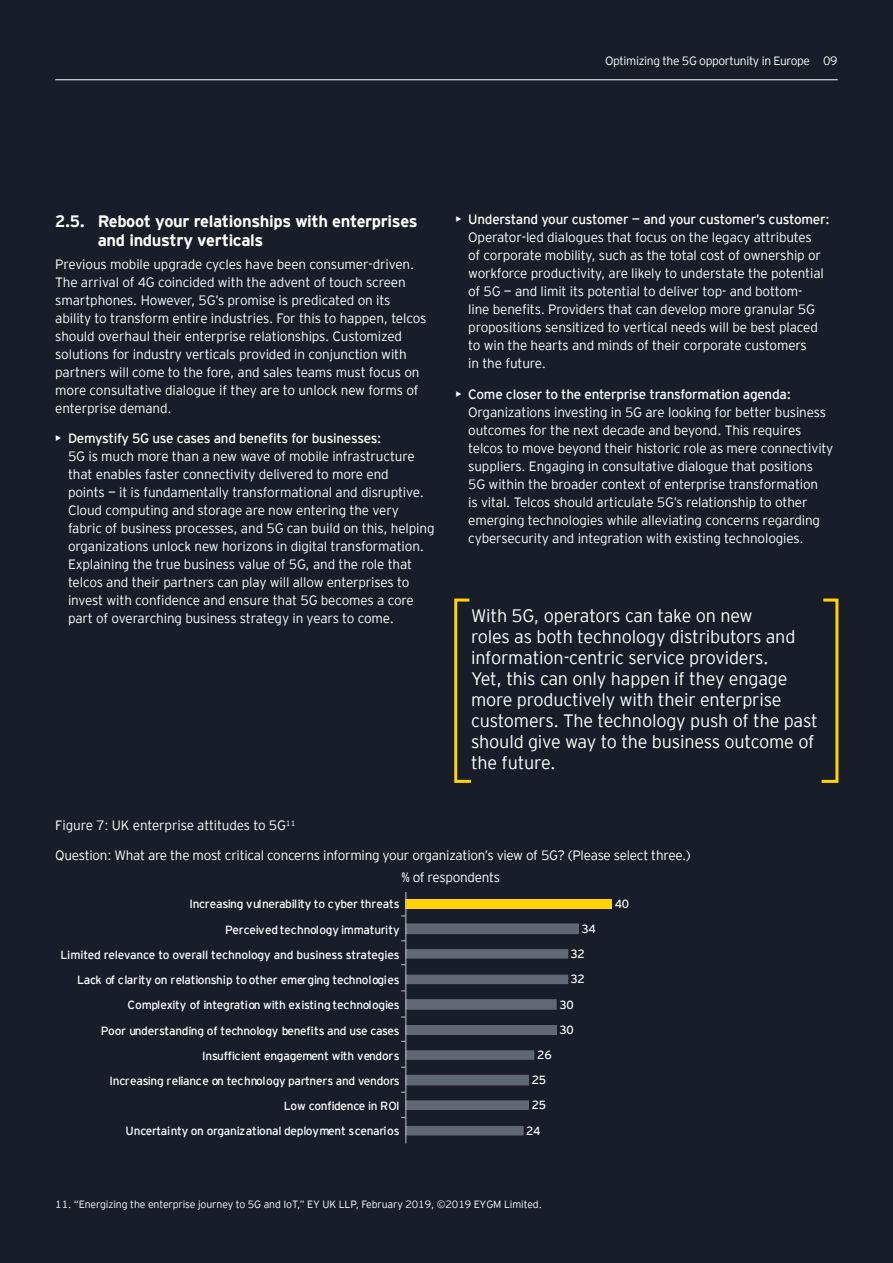
<style>
.page{position:relative;width:893px;height:1263px;background:#181d29}
.page>*{position:absolute;margin:0;border:0;box-sizing:border-box;transform-origin:0 0}
.t1{font:300 18px/21px "EY Interstate";letter-spacing:-.01em;color:#fff}
.t2{font:700 16.5px/19.5px "EY Interstate";letter-spacing:-.02em;color:#fff}
.t3{font:300 13.5px/18px "EY Interstate";letter-spacing:-.01em;color:#fff}
.t4{font:13.5px "EY Interstate";letter-spacing:-.02em;color:#fff}
.t5{font:300 12px "EY Interstate";letter-spacing:-.03em;color:#fff}
.t6{font:11.85px "EY Interstate";letter-spacing:-.02em;color:#fff}
.t7{font:300 10.5px "EY Interstate";letter-spacing:-.01em;color:#fff}
</style>
<div class="page">
<hr style="left:55px;top:79px;width:783px;height:1px;background:#fff">
<div style="left:405px;top:899px;width:207px;height:9px;background:#ffd500"></div>
<hr style="left:405px;top:893px;width:1px;height:250px;background:#b5b9bc">
<svg style="left:401px;top:923px;width:178px;height:212px"></svg>
<svg style="left:454px;top:598px;width:18px;height:185px"></svg>
<svg style="left:821px;top:598px;width:18px;height:185px"></svg>
<p class="t5" style="left:605px;top:52px;width:234px">Optimizing the 5G opportunity in Europe 09</p>
<p class="t2" style="left:98px;top:210px;width:321px;text-indent:-43px">2.5. Reboot your relationships with enterprises and industry verticals</p>
<p class="t3" style="left:55px;top:254px;width:373px">Previous mobile upgrade cycles have been consumer-driven.<br>The arrival of 4G coincided with the advent of touch screen smartphones. However, 5G’s promise is predicated on its ability to transform entire industries. For this to happen, telcos should overhaul their enterprise relationships. Customized solutions for industry verticals provided in conjunction with partners will come to the fore, and sales teams must focus on more consultative dialogue if they are to unlock new forms of enterprise demand.</p>
<p class="t4" style="left:55px;top:429px;width:328px">• Demystify 5G use cases and benefits for businesses:</p>
<p class="t3" style="left:68px;top:447px;width:368px">5G is much more than a new wave of mobile infrastructure that enables faster connectivity delivered to more end<br>points — it is fundamentally transformational and disruptive.<br>Cloud computing and storage are now entering the very fabric of business processes, and 5G can build on this, helping organizations unlock new horizons in digital transformation.<br>Explaining the true business value of 5G, and the role that telcos and their partners can play will allow enterprises to invest with confidence and ensure that 5G becomes a core part of overarching business strategy in years to come.</p>
<p class="t3" style="left:55px;top:816px;width:242px">Figure 7: UK enterprise attitudes to 5G<sup>11</sup></p>
<p class="t4" style="left:455px;top:210px;width:376px">• Understand your customer — and your customer’s customer:</p>
<p class="t3" style="left:468px;top:228px;width:357px">Operator-led dialogues that focus on the legacy attributes of corporate mobility, such as the total cost of ownership or workforce productivity, are likely to understate the potential of 5G — and limit its potential to deliver top- and bottom&shy;line benefits. Providers that can develop more granular 5G propositions sensitized to vertical needs will be best placed to win the hearts and minds of their corporate customers<br>in the future.</p>
<p class="t4" style="left:455px;top:385px;width:337px">• Come closer to the enterprise transformation agenda:</p>
<p class="t3" style="left:468px;top:403px;width:367px">Organizations investing in 5G are looking for better business outcomes for the next decade and beyond. This requires telcos to move beyond their historic role as mere connectivity suppliers. Engaging in consultative dialogue that positions 5G within the broader context of enterprise transformation<br>is vital. Telcos should articulate 5G’s relationship to other emerging technologies while alleviating concerns regarding cybersecurity and integration with existing technologies.</p>
<p class="t1" style="left:471px;top:604px;width:348px">With 5G, operators can take on new<br>roles as both technology distributors and information-centric service providers.<br>Yet, this can only happen if they engage more productively with their enterprise customers. The technology push of the past should give way to the business outcome of the future.</p>
<p class="t3" style="left:401px;top:844px;width:291px;line-height:21.8px;text-indent:-346px">Question: What are the most critical concerns informing your organization’s view of 5G? (Please select three.) % of respondents</p>
<p class="t6" style="left:189px;top:896px;width:212px">Increasing vulnerability to cyber threats</p>
<p class="t6" style="left:615px;top:895px;width:16px">40</p>
<p class="t6" style="left:225px;top:921px;width:176px">Perceived technology immaturity</p>
<p class="t6" style="left:582px;top:920px;width:16px">34</p>
<p class="t6" style="left:60px;top:946px;width:341px">Limited relevance to overall technology and business strategies</p>
<p class="t6" style="left:570px;top:945px;width:16px">32</p>
<p class="t6" style="left:77px;top:971px;width:324px">Lack of clarity on relationship to other emerging technologies</p>
<p class="t6" style="left:570px;top:971px;width:16px">32</p>
<p class="t6" style="left:128px;top:997px;width:274px">Complexity of integration with existing technologies</p>
<p class="t6" style="left:559px;top:996px;width:16px">30</p>
<p class="t6" style="left:101px;top:1022px;width:300px">Poor understanding of technology benefits and use cases</p>
<p class="t6" style="left:559px;top:1021px;width:16px">30</p>
<p class="t6" style="left:202px;top:1047px;width:199px">Insufficient engagement with vendors</p>
<p class="t6" style="left:537px;top:1046px;width:16px">26</p>
<p class="t6" style="left:110px;top:1072px;width:292px">Increasing reliance on technology partners and vendors</p>
<p class="t6" style="left:532px;top:1071px;width:16px">25</p>
<p class="t6" style="left:284px;top:1097px;width:117px">Low confidence in ROI</p>
<p class="t6" style="left:532px;top:1097px;width:16px">25</p>
<p class="t6" style="left:126px;top:1123px;width:275px">Uncertainty on organizational deployment scenarios</p>
<p class="t6" style="left:526px;top:1122px;width:16px">24</p>
<p class="t7" style="left:55px;top:1196px;width:488px">11. “Energizing the enterprise journey to 5G and IoT,” EY UK LLP, February 2019, ©2019 EYGM Limited.</p>
</div>
